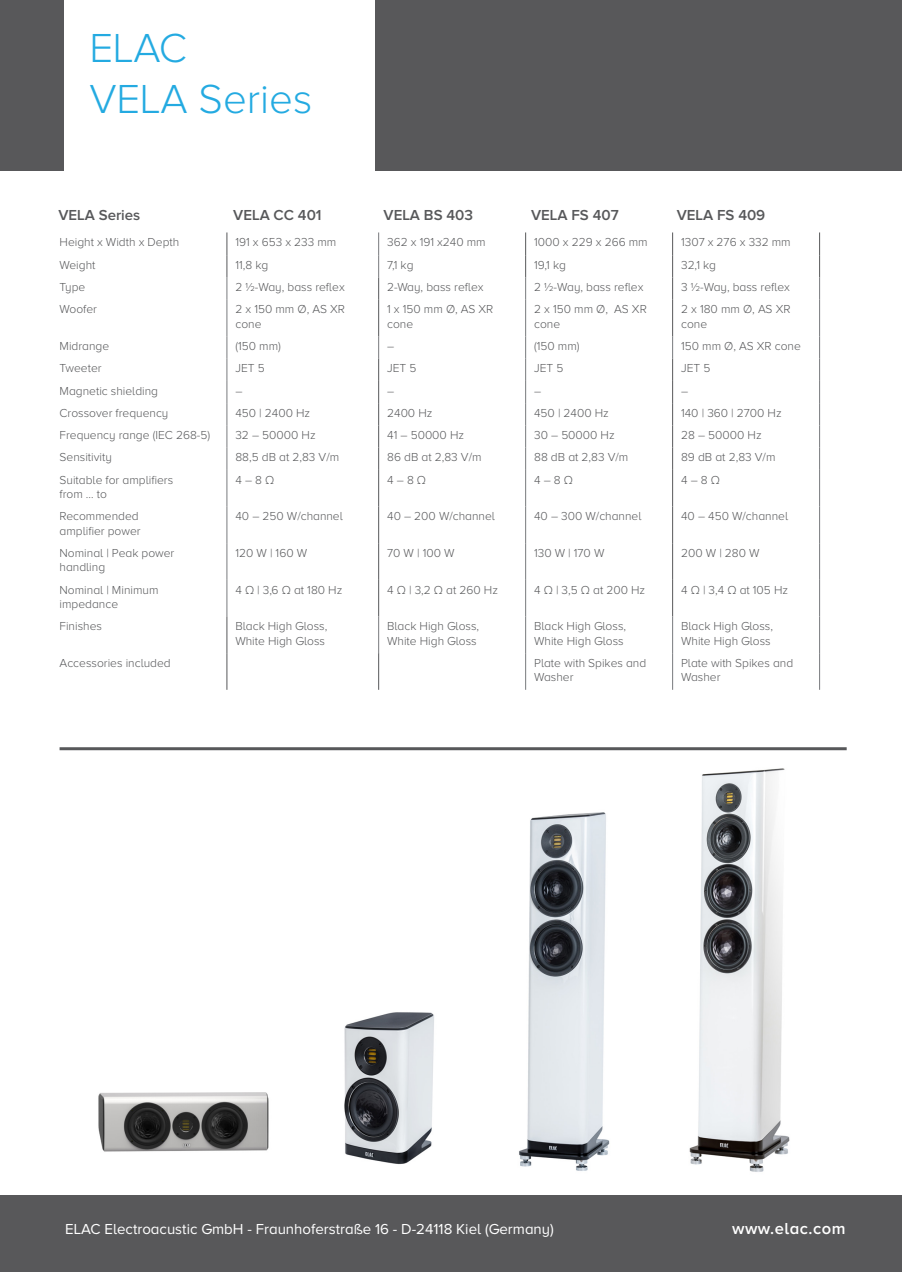
<style>
.page{position:relative;width:902px;height:1272px;background:#fff}
.page>*{position:absolute;margin:0;border:0;box-sizing:border-box;transform-origin:0 0}
.t1{font:300 42px/50.4px "Proxima Nova A";color:#24aae1}
.t2{font:600 16.5px "Proxima Nova A";letter-spacing:.03em;color:#fff}
.t3{font:15px "Proxima Nova A";color:#fff}
.t4{font:600 15px "Proxima Nova A";color:#57585a}
.t5{font:300 12px/14.4px "Proxima Nova A";color:#57585a}
</style>
<div class="page">
<div style="left:0;top:0;width:901px;height:170px;background:#58585a"></div>
<div style="left:64px;top:0;width:310px;height:170px;background:#fff"></div>
<div style="left:0;top:1195px;width:901px;height:76px;background:#58585a"></div>
<hr style="left:226px;top:653px;width:1px;height:36px;background:#57585a">
<hr style="left:378px;top:470px;width:1px;height:36px;background:#57585a">
<hr style="left:672px;top:470px;width:1px;height:36px;background:#57585a">
<hr style="left:378px;top:506px;width:1px;height:37px;background:#57585a">
<hr style="left:672px;top:506px;width:1px;height:37px;background:#57585a">
<hr style="left:378px;top:543px;width:1px;height:37px;background:#57585a">
<hr style="left:672px;top:543px;width:1px;height:37px;background:#57585a">
<hr style="left:378px;top:580px;width:1px;height:36px;background:#57585a">
<hr style="left:672px;top:580px;width:1px;height:36px;background:#57585a">
<hr style="left:672px;top:616px;width:1px;height:37px;background:#787a7d">
<hr style="left:672px;top:653px;width:1px;height:36px;background:#787a7d">
<hr style="left:378px;top:616px;width:1px;height:37px;background:#787a7d">
<svg style="left:378px;top:232px;width:1px;height:68px"></svg>
<svg style="left:672px;top:232px;width:1px;height:68px"></svg>
<hr style="left:378px;top:300px;width:1px;height:36px;background:#57585a">
<hr style="left:672px;top:300px;width:1px;height:36px;background:#57585a">
<svg style="left:378px;top:336px;width:1px;height:134px"></svg>
<svg style="left:672px;top:336px;width:1px;height:134px"></svg>
<hr style="left:378px;top:653px;width:1px;height:36px;background:#57585a">
<svg style="left:226px;top:232px;width:1px;height:68px"></svg>
<svg style="left:525px;top:232px;width:1px;height:68px"></svg>
<svg style="left:819px;top:232px;width:1px;height:68px"></svg>
<hr style="left:226px;top:300px;width:1px;height:36px;background:#787a7d">
<hr style="left:525px;top:300px;width:1px;height:36px;background:#787a7d">
<hr style="left:819px;top:300px;width:1px;height:36px;background:#787a7d">
<svg style="left:226px;top:336px;width:1px;height:134px"></svg>
<svg style="left:525px;top:336px;width:1px;height:134px"></svg>
<svg style="left:819px;top:336px;width:1px;height:134px"></svg>
<hr style="left:226px;top:470px;width:1px;height:36px;background:#787a7d">
<hr style="left:525px;top:470px;width:1px;height:36px;background:#787a7d">
<hr style="left:819px;top:470px;width:1px;height:36px;background:#787a7d">
<hr style="left:226px;top:506px;width:1px;height:37px;background:#787a7d">
<hr style="left:525px;top:506px;width:1px;height:37px;background:#787a7d">
<hr style="left:819px;top:506px;width:1px;height:37px;background:#787a7d">
<hr style="left:226px;top:543px;width:1px;height:37px;background:#787a7d">
<hr style="left:525px;top:543px;width:1px;height:37px;background:#787a7d">
<hr style="left:819px;top:543px;width:1px;height:37px;background:#787a7d">
<hr style="left:226px;top:580px;width:1px;height:36px;background:#787a7d">
<hr style="left:525px;top:580px;width:1px;height:36px;background:#787a7d">
<hr style="left:819px;top:580px;width:1px;height:36px;background:#787a7d">
<hr style="left:525px;top:616px;width:1px;height:37px;background:#787a7d">
<hr style="left:819px;top:616px;width:1px;height:37px;background:#787a7d">
<hr style="left:525px;top:653px;width:1px;height:36px;background:#787a7d">
<hr style="left:819px;top:653px;width:1px;height:36px;background:#787a7d">
<hr style="left:226px;top:616px;width:1px;height:37px;background:#57585a">
<hr style="left:60px;top:747px;width:786px;height:3px;background:#57585a">
<img style="left:98px;top:1092px;width:171px;height:60px">
<img style="left:689px;top:768px;width:101px;height:404px">
<img style="left:344px;top:1012px;width:90px;height:152px">
<img style="left:519px;top:812px;width:91px;height:359px">
<h1 class="t1" style="left:89px;top:23px;width:224px">ELAC<br>VELA Series</h1>
<p class="t4" style="left:58px;top:207px;width:83px">VELA Series</p>
<p class="t4" style="left:233px;top:207px;width:90px">VELA CC 401</p>
<p class="t4" style="left:383px;top:207px;width:91px">VELA BS 403</p>
<p class="t4" style="left:531px;top:207px;width:89px">VELA FS 407</p>
<p class="t4" style="left:676px;top:207px;width:90px">VELA FS 409</p>
<p class="t5" style="left:60px;top:235px;width:121px">Height x Width x Depth</p>
<p class="t5" style="left:235px;top:235px;width:102px">191 x 653 x 233 mm</p>
<p class="t5" style="left:387px;top:235px;width:100px">362 x 191 x240 mm</p>
<p class="t5" style="left:534px;top:235px;width:115px">1000 x 229 x 266 mm</p>
<p class="t5" style="left:681px;top:235px;width:111px">1307 x 276 x 332 mm</p>
<p class="t5" style="left:60px;top:258px;width:37px">Weight</p>
<p class="t5" style="left:235px;top:258px;width:34px">11,8 kg</p>
<p class="t5" style="left:387px;top:258px;width:28px">7,1 kg</p>
<p class="t5" style="left:534px;top:258px;width:33px">19,1 kg</p>
<p class="t5" style="left:681px;top:258px;width:37px">32,1 kg</p>
<p class="t5" style="left:60px;top:280px;width:27px">Type</p>
<p class="t5" style="left:235px;top:280px;width:111px">2 ½-Way, bass reflex</p>
<p class="t5" style="left:387px;top:280px;width:98px">2-Way, bass reflex</p>
<p class="t5" style="left:534px;top:280px;width:111px">2 ½-Way, bass reflex</p>
<p class="t5" style="left:681px;top:280px;width:110px">3 ½-Way, bass reflex</p>
<p class="t5" style="left:60px;top:302px;width:39px">Woofer</p>
<p class="t5" style="left:235px;top:302px;width:111px">2 x 150 mm Ø, AS XR cone</p>
<p class="t5" style="left:387px;top:302px;width:108px">1 x 150 mm Ø, AS XR cone</p>
<p class="t5" style="left:534px;top:302px;width:114px">2 x 150 mm Ø, AS XR cone</p>
<p class="t5" style="left:681px;top:302px;width:111px">2 x 180 mm Ø, AS XR cone</p>
<p class="t5" style="left:60px;top:339px;width:51px">Midrange</p>
<p class="t5" style="left:235px;top:339px;width:47px">(150 mm)</p>
<p class="t5" style="left:387px;top:339px;width:9px">–</p>
<p class="t5" style="left:534px;top:339px;width:47px">(150 mm)</p>
<p class="t5" style="left:681px;top:339px;width:121px">150 mm Ø, AS XR cone</p>
<p class="t5" style="left:60px;top:361px;width:44px">Tweeter</p>
<p class="t5" style="left:235px;top:361px;width:31px">JET 5</p>
<p class="t5" style="left:387px;top:361px;width:31px">JET 5</p>
<p class="t5" style="left:534px;top:361px;width:31px">JET 5</p>
<p class="t5" style="left:681px;top:361px;width:31px">JET 5</p>
<p class="t5" style="left:60px;top:383px;width:100px">Magnetic shielding</p>
<p class="t5" style="left:235px;top:383px;width:9px">–</p>
<p class="t5" style="left:387px;top:383px;width:9px">–</p>
<p class="t5" style="left:534px;top:383px;width:9px">–</p>
<p class="t5" style="left:681px;top:383px;width:9px">–</p>
<p class="t5" style="left:60px;top:405px;width:110px">Crossover frequency</p>
<p class="t5" style="left:235px;top:405px;width:76px">450 | 2400 Hz</p>
<p class="t5" style="left:387px;top:405px;width:47px">2400 Hz</p>
<p class="t5" style="left:534px;top:405px;width:76px">450 | 2400 Hz</p>
<p class="t5" style="left:681px;top:405px;width:102px">140 | 360 | 2700 Hz</p>
<p class="t5" style="left:60px;top:428px;width:152px">Frequency range (IEC 268-5)</p>
<p class="t5" style="left:235px;top:428px;width:82px">32 – 50000 Hz</p>
<p class="t5" style="left:387px;top:428px;width:78px">41 – 50000 Hz</p>
<p class="t5" style="left:534px;top:428px;width:82px">30 – 50000 Hz</p>
<p class="t5" style="left:681px;top:428px;width:82px">28 – 50000 Hz</p>
<p class="t5" style="left:60px;top:450px;width:54px">Sensitivity</p>
<p class="t5" style="left:235px;top:450px;width:105px">88,5 dB at 2,83 V/m</p>
<p class="t5" style="left:387px;top:450px;width:96px">86 dB at 2,83 V/m</p>
<p class="t5" style="left:534px;top:450px;width:96px">88 dB at 2,83 V/m</p>
<p class="t5" style="left:681px;top:450px;width:96px">89 dB at 2,83 V/m</p>
<p class="t5" style="left:60px;top:472px;width:115px">Suitable for amplifiers from … to</p>
<p class="t5" style="left:235px;top:472px;width:40px">4 – 8 Ω</p>
<p class="t5" style="left:387px;top:472px;width:40px">4 – 8 Ω</p>
<p class="t5" style="left:534px;top:472px;width:40px">4 – 8 Ω</p>
<p class="t5" style="left:681px;top:472px;width:40px">4 – 8 Ω</p>
<p class="t5" style="left:60px;top:509px;width:83px">Recommended amplifier power</p>
<p class="t5" style="left:235px;top:509px;width:109px">40 – 250 W/channel</p>
<p class="t5" style="left:387px;top:509px;width:109px">40 – 200 W/channel</p>
<p class="t5" style="left:534px;top:509px;width:109px">40 – 300 W/channel</p>
<p class="t5" style="left:681px;top:509px;width:108px">40 – 450 W/channel</p>
<p class="t5" style="left:60px;top:545px;width:116px">Nominal | Peak power handling</p>
<p class="t5" style="left:235px;top:545px;width:73px">120 W | 160 W</p>
<p class="t5" style="left:387px;top:545px;width:69px">70 W | 100 W</p>
<p class="t5" style="left:534px;top:545px;width:72px">130 W | 170 W</p>
<p class="t5" style="left:681px;top:545px;width:80px">200 W | 280 W</p>
<p class="t5" style="left:60px;top:582px;width:100px">Nominal | Minimum impedance</p>
<p class="t5" style="left:235px;top:582px;width:108px">4 Ω | 3,6 Ω at 180 Hz</p>
<p class="t5" style="left:387px;top:582px;width:112px">4 Ω | 3,2 Ω at 260 Hz</p>
<p class="t5" style="left:534px;top:582px;width:113px">4 Ω | 3,5 Ω at 200 Hz</p>
<p class="t5" style="left:681px;top:582px;width:108px">4 Ω | 3,4 Ω at 105 Hz</p>
<p class="t5" style="left:60px;top:619px;width:44px">Finishes</p>
<p class="t5" style="left:235px;top:619px;width:93px">Black High Gloss,<br>White High Gloss</p>
<p class="t5" style="left:387px;top:619px;width:93px">Black High Gloss,<br>White High Gloss</p>
<p class="t5" style="left:534px;top:619px;width:93px">Black High Gloss,<br>White High Gloss</p>
<p class="t5" style="left:681px;top:619px;width:93px">Black High Gloss,<br>White High Gloss</p>
<p class="t5" style="left:60px;top:655px;width:113px">Accessories included</p>
<p class="t5" style="left:534px;top:655px;width:114px">Plate with Spikes and<br>Washer</p>
<p class="t5" style="left:681px;top:655px;width:114px">Plate with Spikes and<br>Washer</p>
<p class="t3" style="left:65px;top:1220px;width:490px">ELAC Electroacustic GmbH - Fraunhoferstraße 16 - D-24118 Kiel (Germany)</p>
<h2 class="t2" style="left:732px;top:1219px;width:115px">www.elac.com</h2>
</div>
